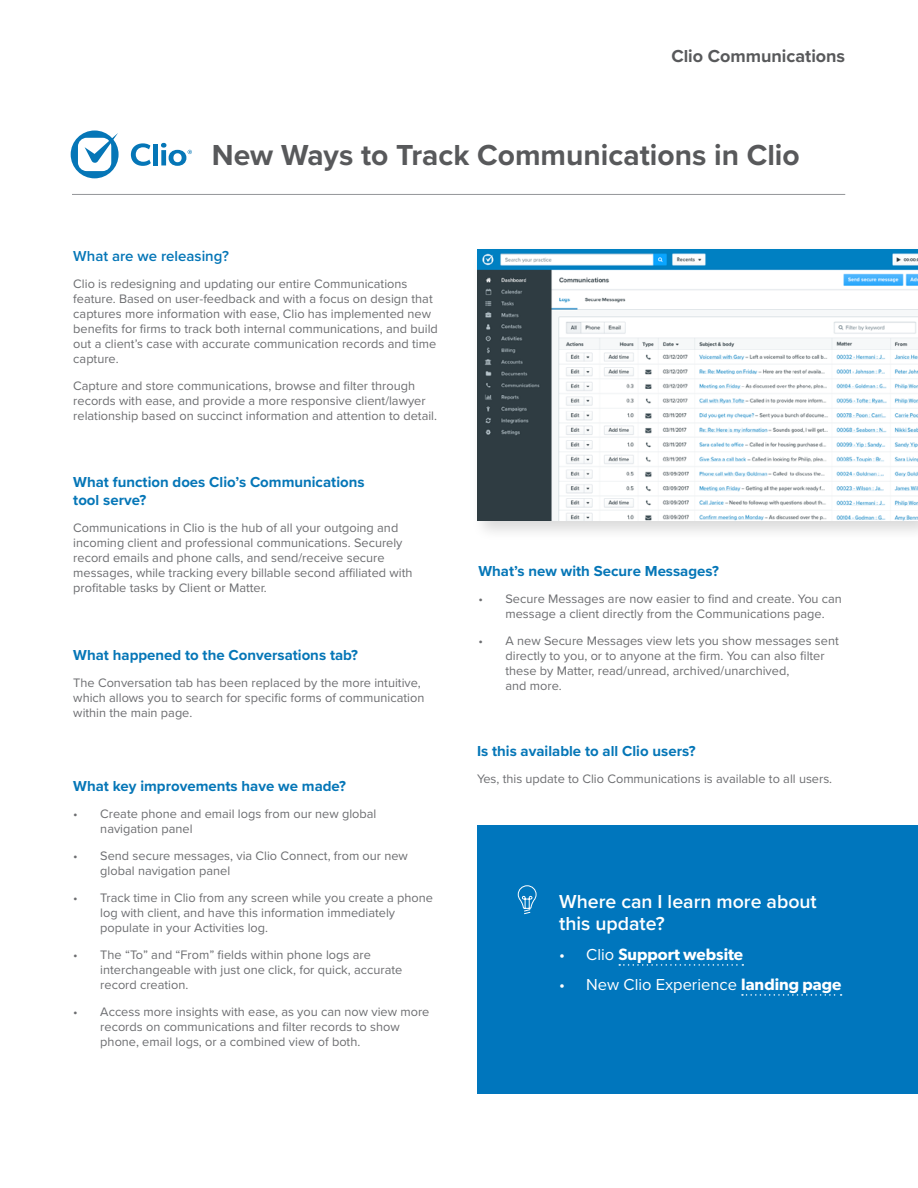
<style>
.page{position:relative;width:918px;height:1188px;background:#fff}
.page>*{position:absolute;margin:0;border:0;box-sizing:border-box;transform-origin:0 0}
.t1{font:700 30px "Proxima Nova";color:#58595b}
.t2{font:600 19.5px/22.5px "Proxima Nova";color:#fff}
.t3{font:700 18px "Proxima Nova";color:#58595b}
.t4{font:16.5px "Proxima Nova";color:#fff}
.t5{font:600 16.5px "Gibson";color:#fff}
.t6{font:700 15px/18px "Proxima Nova";color:#0576b7}
.t7{font:600 15px "Proxima Nova";color:#0576b7}
.t8{font:12.75px/15px "Proxima Nova";color:#6d6e71}
.s1{font-family:"Proxima Nova";font-weight:400}
.s2{font-family:"Gibson";font-weight:600}
</style>
<div class="page">
<svg style="left:131px;top:143px;width:20px;height:23px"></svg>
<div style="left:153px;top:144px;width:5px;height:21px;background:#0576b7"></div>
<svg style="left:161px;top:143px;width:31px;height:23px"></svg>
<svg style="left:71px;top:130px;width:48px;height:48px"></svg>
<hr style="left:72px;top:194px;width:773px;height:1px;background:#939598">
<div style="left:477px;top:826px;width:441px;height:268px;background:#0076bd"></div>
<svg style="left:517px;top:885px;width:20px;height:30px"></svg>
<svg style="left:619px;top:964px;width:124px;height:2px"></svg>
<svg style="left:742px;top:994px;width:100px;height:2px"></svg>
<div style="left:471px;top:243px;width:447px;height:299px;background:#000;opacity:.15"></div>
<img style="left:477px;top:250px;width:441px;height:271px">
<h3 class="t3" style="left:671px;top:42px;width:175px">Clio Communications</h3>
<h1 class="t1" style="left:212px;top:133px;width:589px">New Ways to Track Communications in Clio</h1>
<p class="t7" style="left:73px;top:245px;width:157px">What are we releasing?</p>
<p class="t8" style="left:73px;top:276px;width:366px">Clio is redesigning and updating our entire Communications feature. Based on user-feedback and with a focus on design that captures more information with ease, Clio has implemented new benefits for firms to track both internal communications, and build out a client’s case with accurate communication records and time capture.</p>
<p class="t8" style="left:73px;top:378px;width:365px">Capture and store communications, browse and filter through records with ease, and provide a more responsive client/lawyer relationship based on succinct information and attention to detail.</p>
<p class="t6" style="left:73px;top:473px;width:293px">What function does Clio’s Communications tool serve?</p>
<p class="t8" style="left:73px;top:520px;width:341px">Communications in Clio is the hub of all your outgoing and incoming client and professional communications. Securely record emails and phone calls, and send/receive secure messages, while tracking every billable second affiliated with profitable tasks by Client or Matter.</p>
<p class="t6" style="left:73px;top:646px;width:286px">What happened to the Conversations tab?</p>
<p class="t8" style="left:73px;top:675px;width:353px">The Conversation tab has been replaced by the more intuitive, which allows you to search for specific forms of communication within the main page.</p>
<p class="t6" style="left:73px;top:776px;width:274px">What key improvements have we made?</p>
<p class="t8" style="left:100px;top:805px;width:278px;text-indent:-27px">• Create phone and email logs from our new global navigation panel</p>
<p class="t8" style="left:100px;top:847px;width:309px;text-indent:-27px">• Send secure messages, via Clio Connect, from our new global navigation panel</p>
<p class="t8" style="left:100px;top:889px;width:334px;text-indent:-27px">• Track time in Clio from any screen while you create a phone log with client, and have this information immediately populate in your Activities log.</p>
<p class="t8" style="left:100px;top:946px;width:304px;text-indent:-27px">• The “To” and “From” fields within phone logs are interchangeable with just one click, for quick, accurate record creation.</p>
<p class="t8" style="left:100px;top:1003px;width:331px;text-indent:-27px">• Access more insights with ease, as you can now view more records on communications and filter records to show phone, email logs, or a combined view of both.</p>
<p class="t6" style="left:478px;top:562px;width:242px">What’s new with Secure Messages?</p>
<p class="t8" style="left:506px;top:591px;width:338px;text-indent:-27px">• Secure Messages are now easier to find and create. You can message a client directly from the Communications page.</p>
<p class="t8" style="left:506px;top:633px;width:335px;text-indent:-27px">• A new Secure Messages view lets you show messages sent directly to you, or to anyone at the firm. You can also filter these by Matter, read/unread, archived/unarchived,<br>and more.</p>
<p class="t6" style="left:477px;top:742px;width:220px">Is this available to all Clio users?</p>
<p class="t8" style="left:477px;top:771px;width:357px">Yes, this update to Clio Communications is available to all users.</p>
<h2 class="t2" style="left:559px;top:890px;width:259px">Where can I learn more about this update?</h2>
<p class="t5" style="left:559px;top:945px;width:185px"><span class="s1">• Clio</span> Support website</p>
<p class="t4" style="left:559px;top:973px;width:284px">• New Clio Experience <span class="s2">landing page</span></p>
</div>
